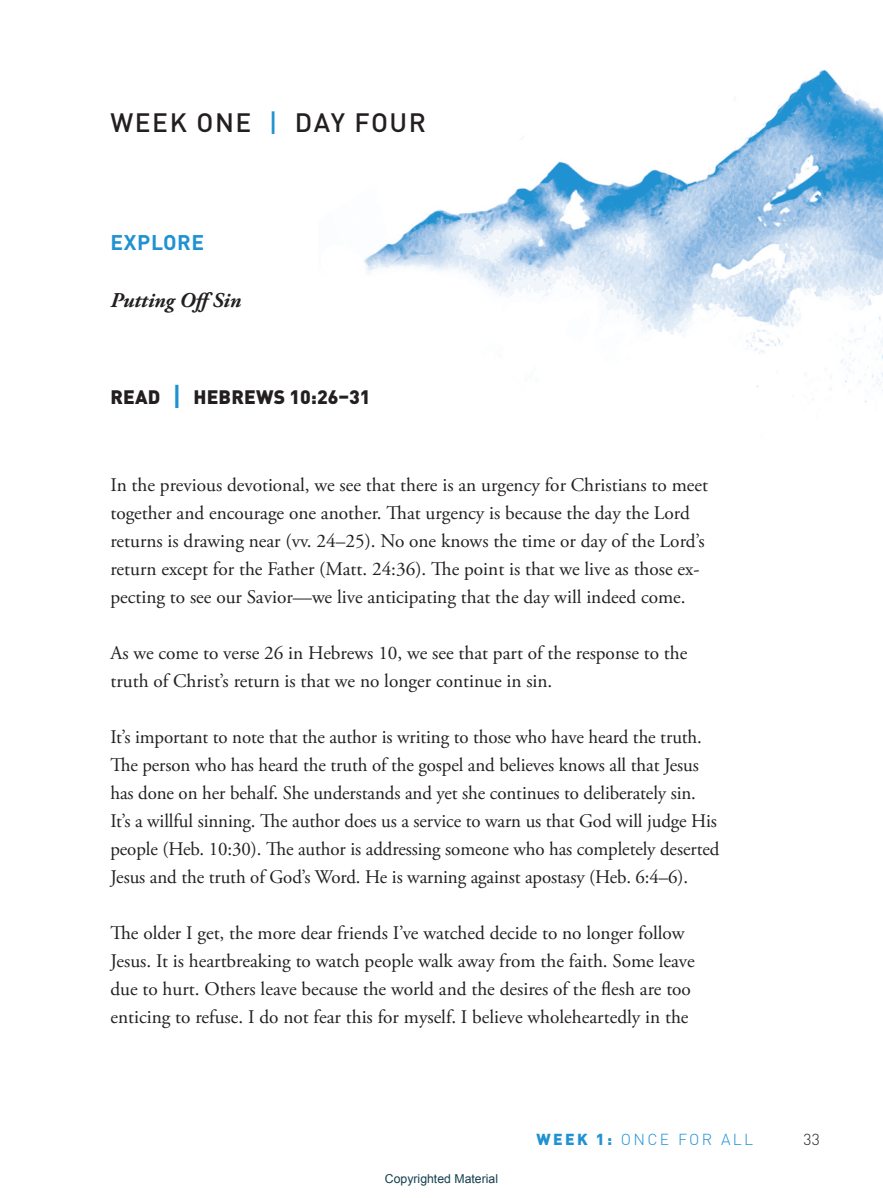
<style>
.page{position:relative;width:883px;height:1198px;background:#fff}
.page>*{position:absolute;margin:0;border:0;box-sizing:border-box;transform-origin:0 0}
.t1{font:500 26.25px "DIN";letter-spacing:.06em;color:#231f20}
.t2{font:italic 700 21px "Adobe Garamond Pro";color:#231f20}
.t3{font:700 21px "DINOT";letter-spacing:.03em;color:#2092d1}
.t4{font:19.25px/28px "Adobe Garamond Pro";color:#231f20}
.t5{font:900 19.25px "DINOT";letter-spacing:.01em;color:#231f20}
.t6{font:300 15.75px "DIN";letter-spacing:.15em;color:#2092d1}
.t7{font:300 15.75px "DIN";color:#231f20}
.t8{font:12.25px "Arial";color:#14404f}
.s1{font-family:"DINOT";color:#2092d1}
.s2{font-size:26.95px;color:#2092d1}
.s3{font-family:"DINOT";font-weight:900}
</style>
<div class="page">
<img style="left:364px;top:69px;width:518px;height:334px">
<h1 class="t1" style="left:110px;top:106px;width:317px">WEEK ONE <span class="s1">|</span> DAY FOUR</h1>
<p class="t3" style="left:110px;top:229px;width:95px">EXPLORE</p>
<p class="t2" style="left:110px;top:288px;width:132px">Putting OffSin</p>
<p class="t5" style="left:110px;top:384px;width:261px">READ <span class="s2">|</span> HEBREWS 10:26–31</p>
<p class="t4" style="left:110px;top:471px;width:599px">In the previous devotional, we see that there is an urgency for Christians to meet together and encourage one another. That urgency is because the day the Lord returns is drawing near (vv. 24–25). No one knows the time or day of the Lord’s return except for the Father (Matt. 24:36). The point is that we live as those ex&shy;pecting to see our Savior—we live anticipating that the day will indeed come.</p>
<p class="t4" style="left:110px;top:639px;width:578px">As we come to verse 26 in Hebrews 10, we see that part of the response to the truth of Christ’s return is that we no longer continue in sin.</p>
<p class="t4" style="left:110px;top:723px;width:610px">It’s important to note that the author is writing to those who have heard the truth.<br>The person who has heard the truth of the gospel and believes knows all that Jesus has done on her behalf. She understands and yet she continues to deliberately sin.<br>It’s a willful sinning. The author does us a service to warn us that God will judge His people (Heb. 10:30). The author is addressing someone who has completely deserted Jesus and the truth of God’s Word. He is warning against apostasy (Heb. 6:4–6).</p>
<p class="t4" style="left:110px;top:919px;width:585px">The older I get, the more dear friends I’ve watched decide to no longer follow Jesus. It is heartbreaking to watch people walk away from the faith. Some leave due to hurt. Others leave because the world and the desires of the flesh are too enticing to refuse. I do not fear this for myself. I believe wholeheartedly in the</p>
<p class="t8" style="left:385px;top:1170px;width:115px">Copyrighted Material</p>
<p class="t6" style="left:536px;top:1128px;width:218px"><span class="s3">WEEK 1:</span> ONCE FOR ALL</p>
<p class="t7" style="left:803px;top:1128px;width:18px">33</p>
</div>
